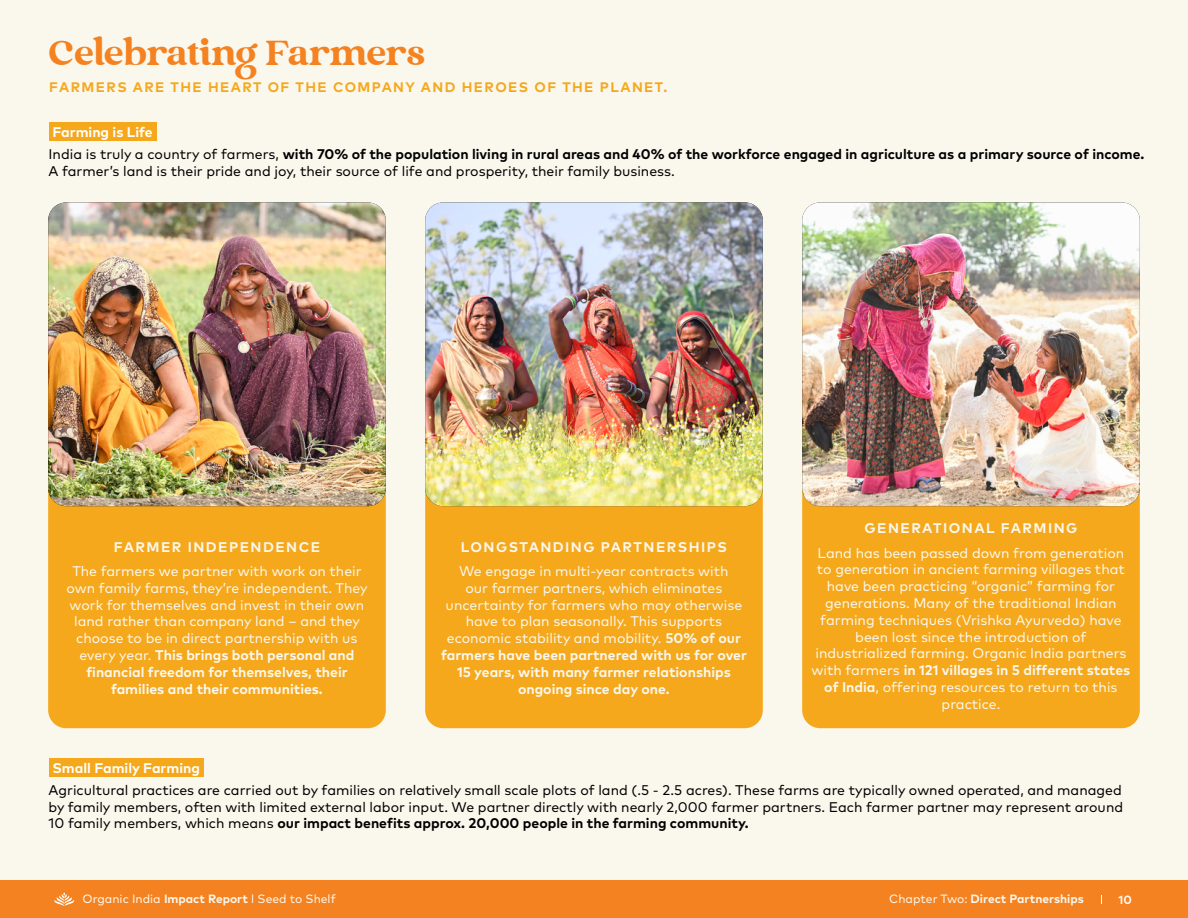
<style>
.page{position:relative;width:1188px;height:918px;background:#faf7ed}
.page>*{position:absolute;margin:0;border:0;box-sizing:border-box;transform-origin:0 0}
.t1{font:34.5px "Vintage";color:#f58220}
.t2{font:13.95px/16.8px "Mark OT";color:#faf7ed;text-align:center}
.t3{font:13.95px/16.8px "Mark OT";color:#000}
.t4{font:700 13.95px "Mark OT";letter-spacing:.105em;color:#faf7ed}
.t5{font:700 13.95px "Mark OT";color:#fff}
.t6{font:700 13.8px "Mark OT";letter-spacing:.105em;color:#f5a81c}
.t7{font:12px "Mark OT";color:#fbf8ef}
.t8{font:700 12px "Mark OT";color:#fbf8ef}
.s1{font-weight:700}
.s2{font-weight:400}
</style>
<div class="page">
<div style="left:48px;top:306px;width:338px;height:422px;background:#f5a81c;border-radius:18px"></div>
<div style="left:425px;top:306px;width:338px;height:422px;background:#f5a81c;border-radius:18px"></div>
<div style="left:802px;top:306px;width:338px;height:422px;background:#f5a81c;border-radius:18px"></div>
<div style="left:49px;top:123px;width:108px;height:18px;background:#f5a81c"></div>
<div style="left:49px;top:759px;width:155px;height:18px;background:#f5a81c"></div>
<img style="left:48px;top:202px;width:338px;height:304px">
<img style="left:425px;top:202px;width:338px;height:304px">
<img style="left:802px;top:202px;width:338px;height:304px">
<div style="left:0;top:880px;width:1188px;height:38px;background:#f58220"></div>
<svg style="left:54px;top:893px;width:20px;height:13px"></svg>
<h1 class="t1" style="left:49px;top:32px;width:377px">Celebrating Farmers</h1>
<p class="t6" style="left:49px;top:79px;width:620px">FARMERS ARE THE HEART OF THE COMPANY AND HEROES OF THE PLANET.</p>
<p class="t5" style="left:52px;top:123px;width:102px">Farming is Life</p>
<p class="t3" style="left:49px;top:145px;width:1097px">India is truly a country of farmers, <span class="s1">with 70% of the population living in rural areas and 40% of the workforce engaged in agriculture as a primary source of income.<br></span>A farmer’s land is their pride and joy, their source of life and prosperity, their family business.</p>
<p class="t4" style="left:114px;top:538px;width:208px">FARMER INDEPENDENCE</p>
<p class="t2" style="left:67px;top:562px;width:303px">The farmers we partner with work on their own family farms, they’re independent. They work for themselves and invest in their own land rather than company land – and they choose to be in direct partnership with us every year. <span class="s1">This brings both personal and financial freedom for themselves, their families and their communities.</span></p>
<p class="t5" style="left:52px;top:759px;width:149px">Small Family Farming</p>
<p class="t4" style="left:461px;top:538px;width:268px">LONGSTANDING PARTNERSHIPS</p>
<p class="t2" style="left:441px;top:562px;width:307px">We engage in multi-year contracts with<br>our farmer partners, which eliminates uncertainty for farmers who may otherwise have to plan seasonally. This supports economic stability and mobility. <span class="s1">50% of our farmers have been partnered with us for over 15 years, with many farmer relationships ongoing since day one.</span></p>
<p class="t4" style="left:865px;top:520px;width:214px">GENERATIONAL FARMING</p>
<p class="t2" style="left:812px;top:544px;width:320px">Land has been passed down from generation to generation in ancient farming villages that have been practicing “organic” farming for generations. Many of the traditional Indian farming techniques (Vrishka Ayurveda) have been lost since the introduction of industrialized farming. Organic India partners with farmers <span class="s1">in 121 villages in 5 different states of India</span>, offering resources to return to this practice.</p>
<p class="t3" style="left:49px;top:781px;width:1076px;text-align:justify">Agricultural practices are carried out by families on relatively small scale plots of land (.5 - 2.5 acres). These farms are typically owned operated, and managed by family members, often with limited external labor input. We partner directly with nearly 2,000 farmer partners. Each farmer partner may represent around 10 family members, which means <span class="s1">our impact benefits approx. 20,000 people in the farming community.</span></p>
<p class="t7" style="left:83px;top:892px;width:255px">Organic India <span class="s1">Impact Report</span> l Seed to Shelf</p>
<p class="t8" style="left:889px;top:891px;width:196px"><span class="s2">Chapter Two:</span> Direct Partnerships</p>
<p class="t8" style="left:1119px;top:892px;width:15px">10</p>
</div>
